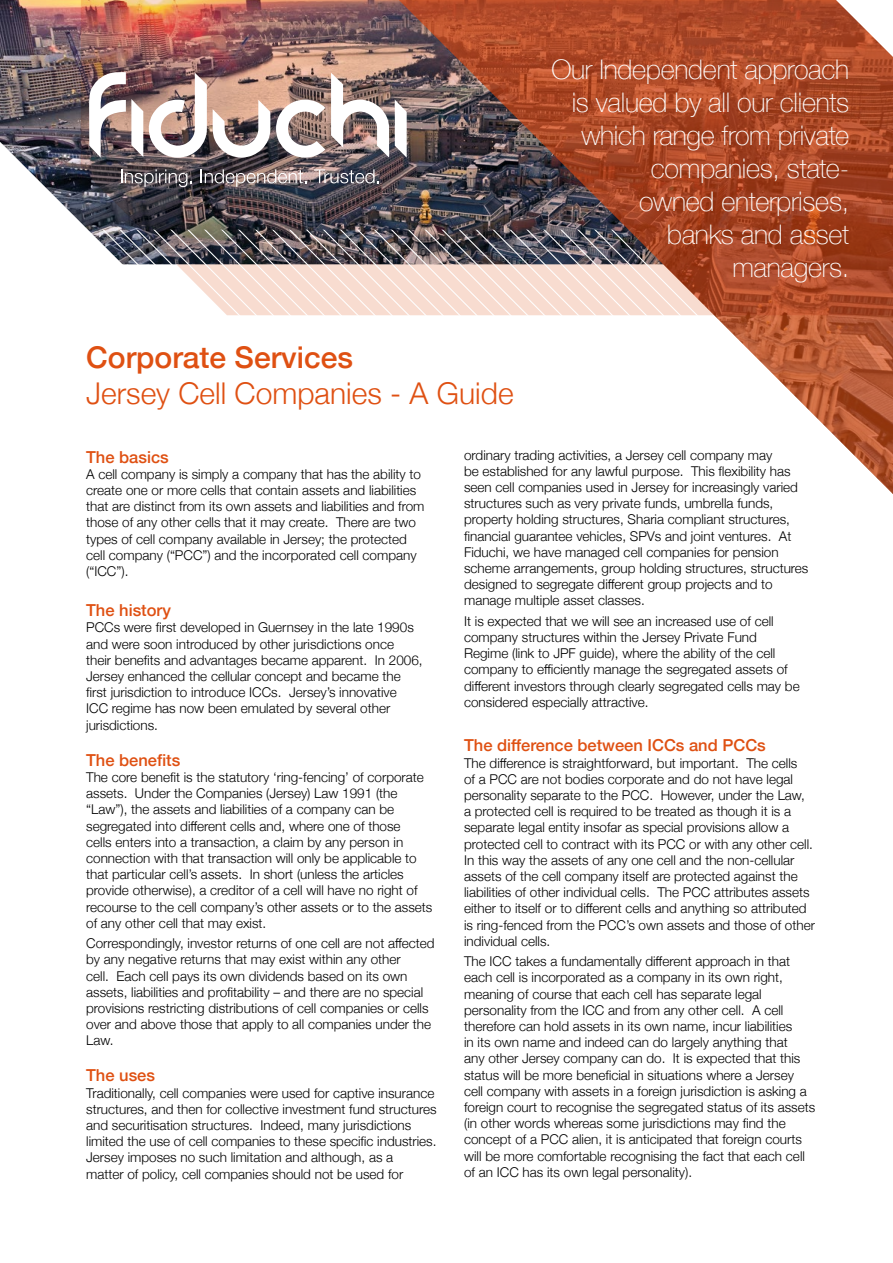
<style>
.page{position:relative;width:893px;height:1263px;background:#fff}
.page>*{position:absolute;margin:0;border:0;box-sizing:border-box;transform-origin:0 0}
.t1{font:300 30px "Helvetica Neue";color:#df5012}
.t2{font:500 30px "Helvetica Neue";color:#df5012}
.t3{font:100 27px/33px "Helvetica Neue";letter-spacing:-.01em;color:#fff;text-align:right}
.t4{font:500 16.5px "Helvetica Neue";color:#df5012}
.t5{font:300 13.5px/16.2px "Helvetica Neue";color:#000}
</style>
<div class="page">
<img style="left:0;top:0;width:81px;height:71px">
<svg style="left:741px;top:315px;width:152px;height:179px"></svg>
<img style="left:81px;top:0;width:812px;height:315px">
<svg style="left:528px;top:230px;width:213px;height:112px"></svg>
<img style="left:0;top:71px;width:528px;height:245px">
<svg style="left:836px;top:0;width:57px;height:57px"></svg>
<p class="t2" style="left:86px;top:334px;width:268px">Corporate Services</p>
<p class="t1" style="left:86px;top:369px;width:429px">Jersey Cell Companies - A Guide</p>
<p class="t3" style="left:551px;top:51px;width:299px">Our Independent approach is valued by all our clients which range from private companies, state-<br>owned enterprises,<br>banks and asset managers.</p>
<p class="t4" style="left:86px;top:443px;width:84px">The basics</p>
<p class="t5" style="left:86px;top:465px;width:340px">A cell company is simply a company that has the ability to create one or more cells that contain assets and liabilities that are distinct from its own assets and liabilities and from those of any other cells that it may create. There are two types of cell company available in Jersey; the protected cell company (“PCC”) and the incorporated cell company (“ICC”).</p>
<p class="t4" style="left:86px;top:597px;width:86px">The history</p>
<p class="t5" style="left:86px;top:619px;width:338px">PCCs were first developed in Guernsey in the late 1990s and were soon introduced by other jurisdictions once<br>their benefits and advantages became apparent. In 2006, Jersey enhanced the cellular concept and became the first jurisdiction to introduce ICCs. Jersey’s innovative<br>ICC regime has now been emulated by several other jurisdictions.</p>
<p class="t4" style="left:86px;top:746px;width:96px">The benefits</p>
<p class="t5" style="left:86px;top:768px;width:348px">The core benefit is the statutory ‘ring-fencing’ of corporate assets. Under the Companies (Jersey) Law 1991 (the “Law”), the assets and liabilities of a company can be segregated into different cells and, where one of those<br>cells enters into a transaction, a claim by any person in connection with that transaction will only be applicable to that particular cell’s assets. In short (unless the articles provide otherwise), a creditor of a cell will have no right of recourse to the cell company’s other assets or to the assets of any other cell that may exist.</p>
<p class="t5" style="left:86px;top:934px;width:350px">Correspondingly, investor returns of one cell are not affected by any negative returns that may exist within any other<br>cell. Each cell pays its own dividends based on its own assets, liabilities and profitability – and there are no special provisions restricting distributions of cell companies or cells over and above those that apply to all companies under the Law.</p>
<p class="t4" style="left:86px;top:1062px;width:70px">The uses</p>
<p class="t5" style="left:86px;top:1084px;width:352px">Traditionally, cell companies were used for captive insurance structures, and then for collective investment fund structures and securitisation structures. Indeed, many jurisdictions limited the use of cell companies to these specific industries.<br>Jersey imposes no such limitation and although, as a<br>matter of policy, cell companies should not be used for</p>
<p class="t5" style="left:464px;top:446px;width:346px">ordinary trading activities, a Jersey cell company may<br>be established for any lawful purpose. This flexibility has seen cell companies used in Jersey for increasingly varied structures such as very private funds, umbrella funds, property holding structures, Sharia compliant structures, financial guarantee vehicles, SPVs and joint ventures. At Fiduchi, we have managed cell companies for pension scheme arrangements, group holding structures, structures designed to segregate different group projects and to manage multiple asset classes.</p>
<p class="t5" style="left:464px;top:612px;width:337px">It is expected that we will see an increased use of cell company structures within the Jersey Private Fund Regime (link to JPF guide), where the ability of the cell company to efficiently manage the segregated assets of different investors through clearly segregated cells may be considered especially attractive.</p>
<p class="t4" style="left:464px;top:732px;width:303px">The difference between ICCs and PCCs</p>
<p class="t5" style="left:464px;top:754px;width:352px">The difference is straightforward, but important. The cells<br>of a PCC are not bodies corporate and do not have legal personality separate to the PCC. However, under the Law, a protected cell is required to be treated as though it is a separate legal entity insofar as special provisions allow a protected cell to contract with its PCC or with any other cell.<br>In this way the assets of any one cell and the non-cellular assets of the cell company itself are protected against the liabilities of other individual cells. The PCC attributes assets either to itself or to different cells and anything so attributed is ring-fenced from the PCC’s own assets and those of other individual cells.</p>
<p class="t5" style="left:464px;top:952px;width:353px">The ICC takes a fundamentally different approach in that each cell is incorporated as a company in its own right, meaning of course that each cell has separate legal personality from the ICC and from any other cell. A cell therefore can hold assets in its own name, incur liabilities<br>in its own name and indeed can do largely anything that<br>any other Jersey company can do. It is expected that this status will be more beneficial in situations where a Jersey cell company with assets in a foreign jurisdiction is asking a foreign court to recognise the segregated status of its assets (in other words whereas some jurisdictions may find the concept of a PCC alien, it is anticipated that foreign courts will be more comfortable recognising the fact that each cell of an ICC has its own legal personality).</p>
</div>
